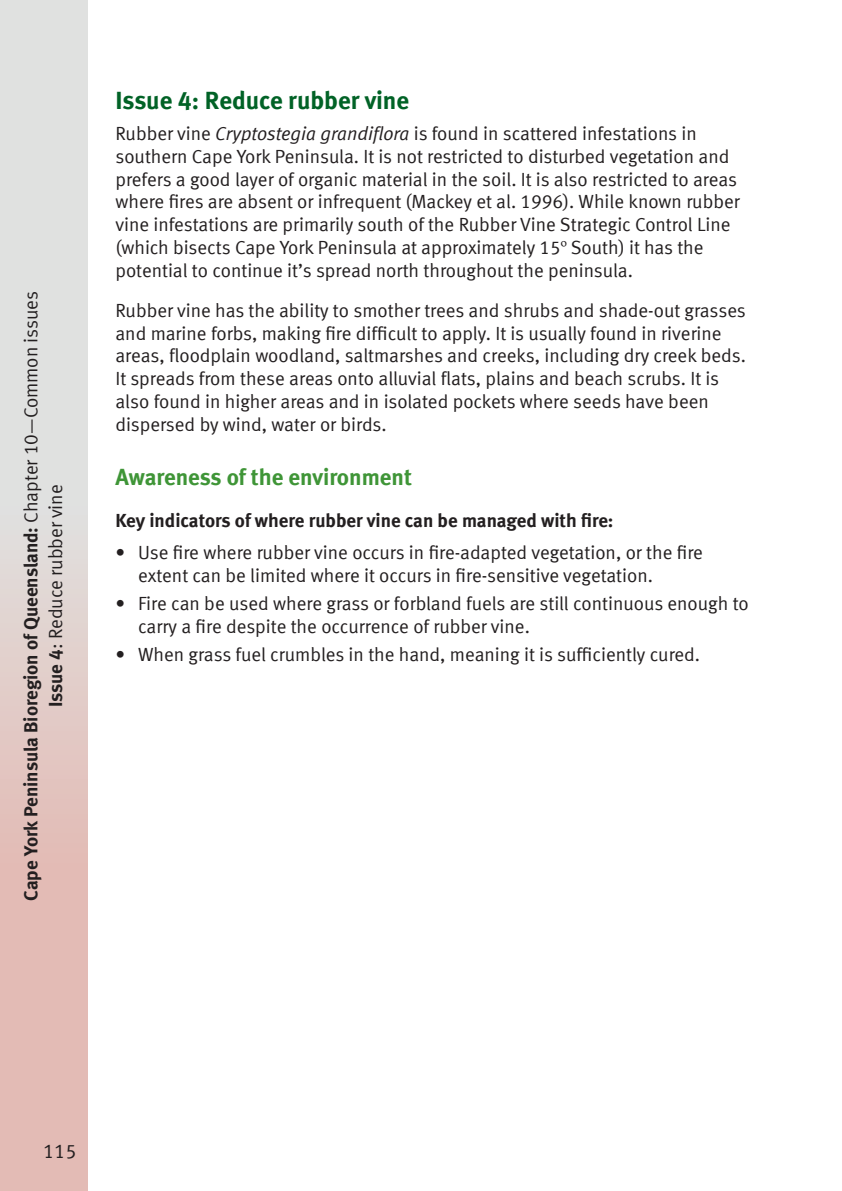
<style>
.page{position:relative;width:842px;height:1191px;background:#fff}
.page>*{position:absolute;margin:0;border:0;box-sizing:border-box;transform-origin:0 0}
.Subheading_1{font:25px "Meta Bold LF";color:#016226}
.Subheading_2{font:23px "Meta Bold LF";color:#3f9537}
.Glossary_text{font:20px "Meta Normal LF";color:#231f20}
.Body_text{font:19px/22.8px "Meta Normal LF";color:#231f20}
.Subheading_3{font:19px "Meta Bold LF";color:#231f20}
.s1{font-family:"Meta Normal LF"}
.s2{font-family:"Meta Bold LF"}
.s3{font-style:italic}
.s4{font-family:"Times"}
</style>
<div class="page">
<div style="left:0;top:0;width:87px;height:1190px;background:linear-gradient(to bottom,#dfecec,#e3b6af)"></div>
<p class="Subheading_3" style="left:20px;top:900px;width:610px;rotate:-90deg">Cape York Peninsula Bioregion of Queensland: <span class="s1">Chapter 10—Common issues</span></p>
<p class="Body_text" style="left:44px;top:707px;width:224px;rotate:-90deg"><span class="s2">Issue 4</span>: Reduce rubber vine</p>
<p class="Subheading_1" style="left:115px;top:85px;width:295px">Issue 4: Reduce rubber vine</p>
<p class="Body_text" style="left:115px;top:122px;width:625px">Rubber vine <span class="s3">Cryptostegia grandiflora</span> is found in scattered infestations in southern Cape York Peninsula. It is not restricted to disturbed vegetation and prefers a good layer of organic material in the soil. It is also restricted to areas where fires are absent or infrequent (Mackey et al. 1996). While known rubber vine infestations are primarily south of the Rubber Vine Strategic Control Line (which bisects Cape York Peninsula at approximately 15<span class="s4">º</span> South) it has the potential to continue it’s spread north throughout the peninsula.</p>
<p class="Body_text" style="left:115px;top:298px;width:631px">Rubber vine has the ability to smother trees and shrubs and shade-out grasses and marine forbs, making fire difficult to apply. It is usually found in riverine areas, floodplain woodland, saltmarshes and creeks, including dry creek beds.<br>It spreads from these areas onto alluvial flats, plains and beach scrubs. It is also found in higher areas and in isolated pockets where seeds have been dispersed by wind, water or birds.</p>
<p class="Subheading_2" style="left:115px;top:463px;width:298px">Awareness of the environment</p>
<p class="Subheading_3" style="left:115px;top:509px;width:499px">Key indicators of where rubber vine can be managed with fire:</p>
<p class="Body_text" style="left:138px;top:540px;width:566px;text-indent:-23px">• Use fire where rubber vine occurs in fire-adapted vegetation, or the fire extent can be limited where it occurs in fire-sensitive vegetation.</p>
<p class="Body_text" style="left:138px;top:591px;width:612px;text-indent:-23px">• Fire can be used where grass or forbland fuels are still continuous enough to carry a fire despite the occurrence of rubber vine.</p>
<p class="Body_text" style="left:115px;top:643px;width:586px">• When grass fuel crumbles in the hand, meaning it is sufficiently cured.</p>
<p class="Glossary_text" style="left:43px;top:1139px;width:35px">115</p>
</div>
